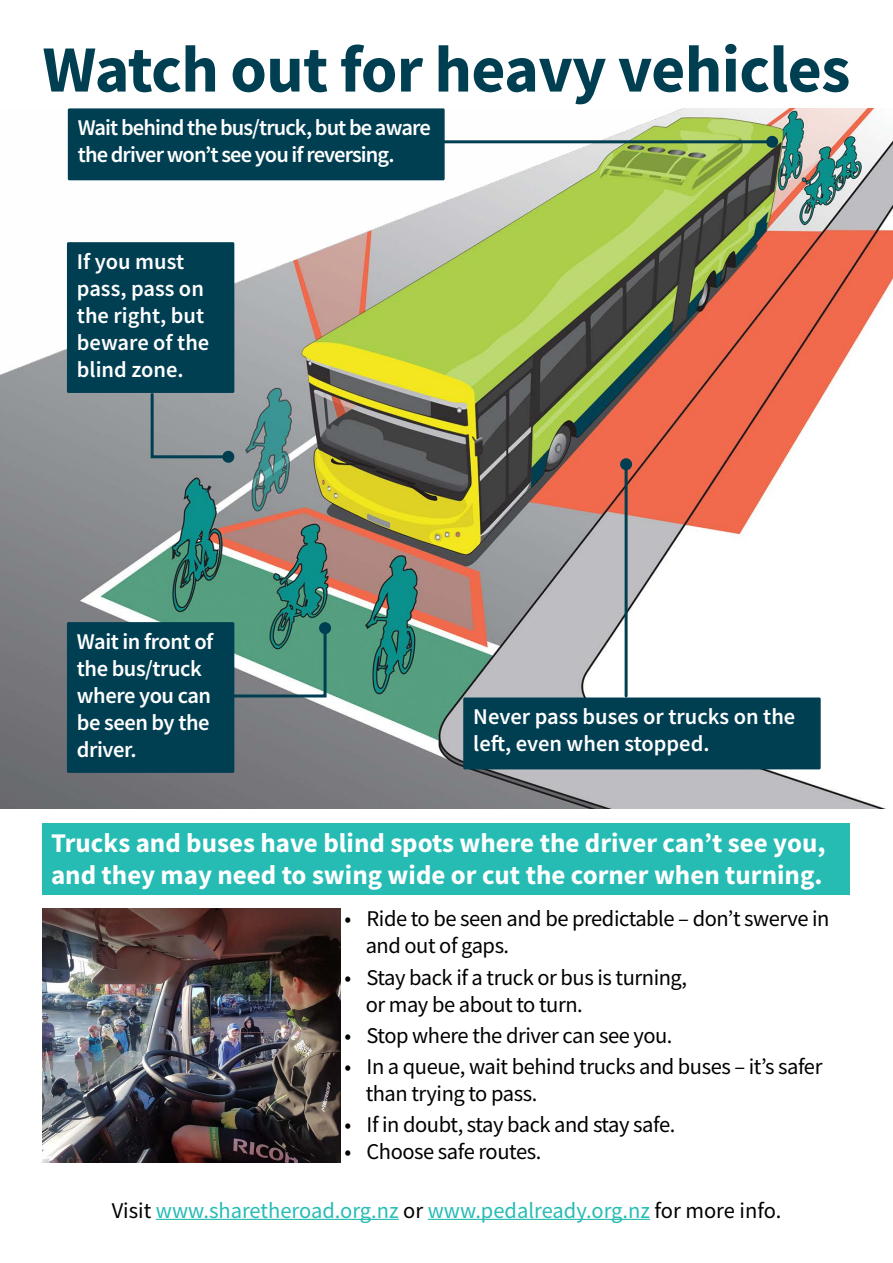
<style>
.page{position:relative;width:893px;height:1263px;background:#fff}
.page>*{position:absolute;margin:0;border:0;box-sizing:border-box;transform-origin:0 0}
.t1{font:700 66px "Source Sans Pro";letter-spacing:-.01em;color:#003f52}
.t2{font:700 27px/32.4px "Source Sans Pro";color:#fff}
.t3{font:22.5px/27px "Source Sans Pro";letter-spacing:-.02em;color:#000}
.t4{font:600 22.5px/27px "Source Sans Pro";color:#fff}
.t5{font:600 22.5px/27px "Source Sans Pro";letter-spacing:-.04em;color:#fff}
.t6{font:22.5px "Source Sans Pro";color:#26bcb4}
.t7{font:600 22.5px/27px "Source Sans Pro";letter-spacing:-.02em;color:#fff}
.s1{color:#000}
</style>
<div class="page">
<hr style="left:156px;top:1219px;width:243px;height:1px;background:#26bcb4">
<hr style="left:428px;top:1219px;width:222px;height:1px;background:#26bcb4">
<div style="left:43px;top:823px;width:807px;height:72px;background:#26bcb4"></div>
<img style="left:43px;top:908px;width:297px;height:254px">
<img style="left:0;top:108px;width:893px;height:700px">
<div style="left:69px;top:109px;width:375px;height:71px;background:#003f52"></div>
<div style="left:68px;top:108px;width:377px;height:72px;border:2px solid #003f52"></div>
<div style="left:464px;top:698px;width:356px;height:71px;background:#003f52"></div>
<div style="left:463px;top:697px;width:358px;height:72px;border:2px solid #003f52"></div>
<div style="left:68px;top:243px;width:166px;height:149px;background:#003f52"></div>
<div style="left:67px;top:242px;width:167px;height:151px;border:2px solid #003f52"></div>
<div style="left:68px;top:623px;width:166px;height:149px;background:#003f52"></div>
<div style="left:67px;top:622px;width:167px;height:151px;border:2px solid #003f52"></div>
<svg style="left:231px;top:625px;width:97px;height:74px"></svg>
<div style="left:319px;top:622px;width:12px;height:12px;background:#003f52;border-radius:50%"></div>
<hr style="left:625px;top:464px;width:3px;height:232px;background:#003f52">
<div style="left:620px;top:458px;width:12px;height:12px;background:#003f52;border-radius:50%"></div>
<hr style="left:405px;top:140px;width:367px;height:3px;background:#003f52">
<div style="left:766px;top:136px;width:12px;height:12px;background:#003f52;border-radius:50%"></div>
<svg style="left:149px;top:391px;width:82px;height:69px;background:#899397"></svg>
<div style="left:222px;top:451px;width:12px;height:12px;background:#003f52;border-radius:50%"></div>
<h1 class="t1" style="left:43px;top:25px;width:809px">Watch out for heavy vehicles</h1>
<p class="t5" style="left:78px;top:114px;width:354px">Wait behind the bus/truck, but be aware the driver won’t see you if reversing.</p>
<p class="t4" style="left:77px;top:248px;width:134px">If you must pass, pass on the right, but beware of the blind zone.</p>
<p class="t7" style="left:77px;top:628px;width:138px">Wait in front of the bus/truck where you can be seen by the driver.</p>
<p class="t4" style="left:473px;top:703px;width:324px">Never pass buses or trucks on the left, even when stopped.</p>
<p class="t2" style="left:51px;top:826px;width:776px">Trucks and buses have blind spots where the driver can’t see you, and they may need to swing wide or cut the corner when turning.</p>
<p class="t3" style="left:366px;top:905px;width:465px;text-indent:-21px">• Ride to be seen and be predictable – don’t swerve in and out of gaps.</p>
<p class="t3" style="left:366px;top:963px;width:323px;text-indent:-21px">• Stay back if a truck or bus is turning, or may be about to turn.</p>
<p class="t3" style="left:344px;top:1022px;width:330px">• Stop where the driver can see you.</p>
<p class="t3" style="left:366px;top:1053px;width:458px;text-indent:-21px">• In a queue, wait behind trucks and buses – it’s safer than trying to pass.</p>
<p class="t3" style="left:344px;top:1111px;width:332px">• If in doubt, stay back and stay safe.</p>
<p class="t3" style="left:344px;top:1138px;width:198px">• Choose safe routes.</p>
<p class="t6" style="left:112px;top:1196px;width:671px"><span class="s1">Visit</span> www.sharetheroad.org.nz <span class="s1">or</span> www.pedalready.org.nz <span class="s1">for more info.</span></p>
</div>
